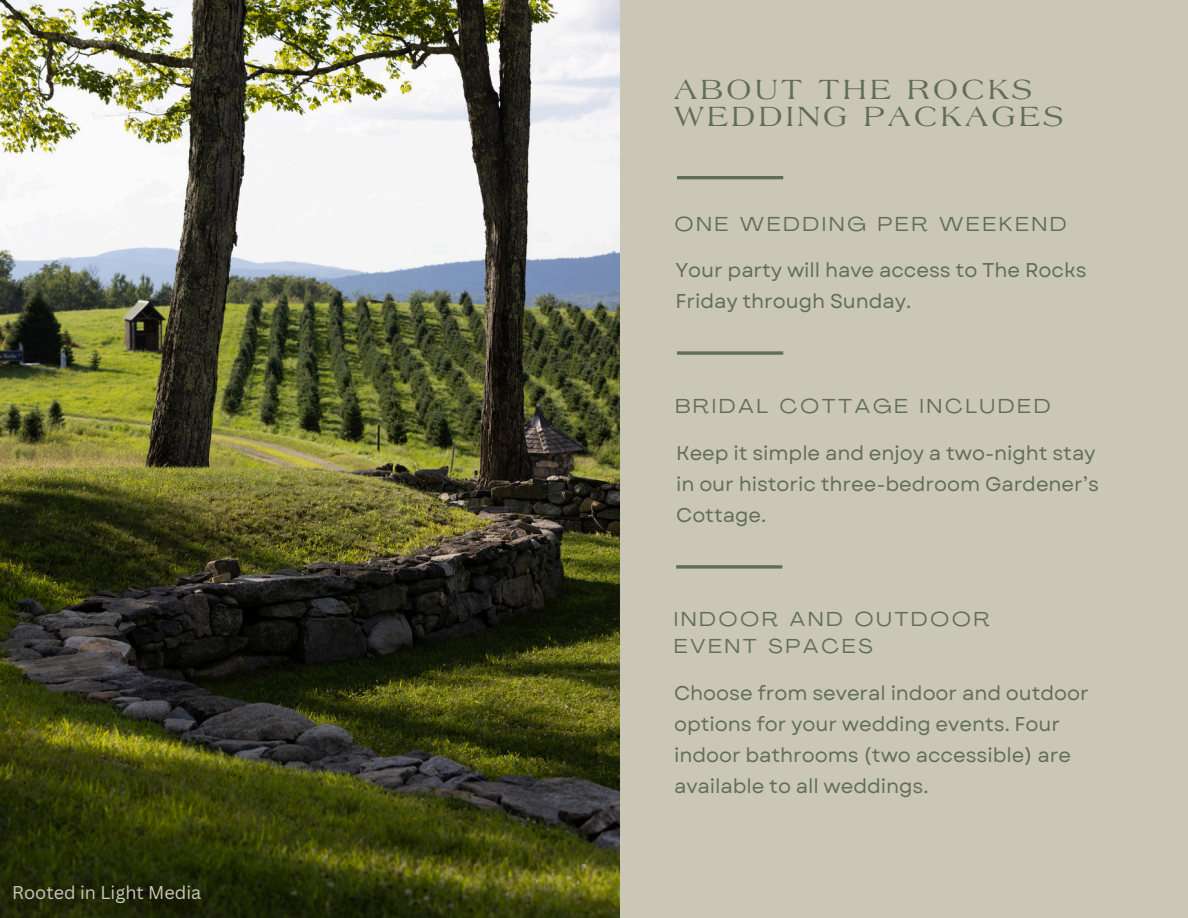
<style>
.page{position:relative;width:1188px;height:918px;background:#cbc7b7}
.page>*{position:absolute;margin:0;border:0;box-sizing:border-box;transform-origin:0 0}
.t1{font:29.85px/27.5px "Laguna";letter-spacing:.11em;color:#616d5b}
.t2{font:19.95px/31.2px "Garet";letter-spacing:-.005em;color:#616d5b}
.t3{font:expanded 19.95px/27.5px "Agrandir";letter-spacing:.155em;color:#616d5b}
.t4{font:18px "Canva Sans";color:#cbc7b7}
</style>
<div class="page">
<img style="left:0;top:0;width:620px;height:918px">
<hr style="left:677px;top:176px;width:106px;height:3px;background:#616d5b">
<svg style="left:676px;top:565px;width:106px;height:4px"></svg>
<svg style="left:677px;top:351px;width:106px;height:4px"></svg>
<p class="t4" style="left:12px;top:880px;width:191px">Rooted in Light Media</p>
<p class="t1" style="left:674px;top:77px;width:391px">ABOUT THE ROCKS<br>WEDDING PACKAGES</p>
<h1 class="t3" style="left:675px;top:212px;width:393px">ONE WEDDING PER WEEKEND</h1>
<h2 class="t2" style="left:675px;top:255px;width:413px">Your party will have access to The Rocks<br>Friday through Sunday.</h2>
<p class="t3" style="left:675px;top:394px;width:376px">BRIDAL COTTAGE INCLUDED</p>
<h2 class="t2" style="left:676px;top:437px;width:424px">Keep it simple and enjoy a two-night stay in our historic three-bedroom Gardener’s<br>Cottage.</h2>
<p class="t3" style="left:674px;top:607px;width:317px">INDOOR AND OUTDOOR<br>EVENT SPACES</p>
<h2 class="t2" style="left:674px;top:677px;width:416px">Choose from several indoor and outdoor options for your wedding events. Four indoor bathrooms (two accessible) are available to all weddings.</h2>
</div>
